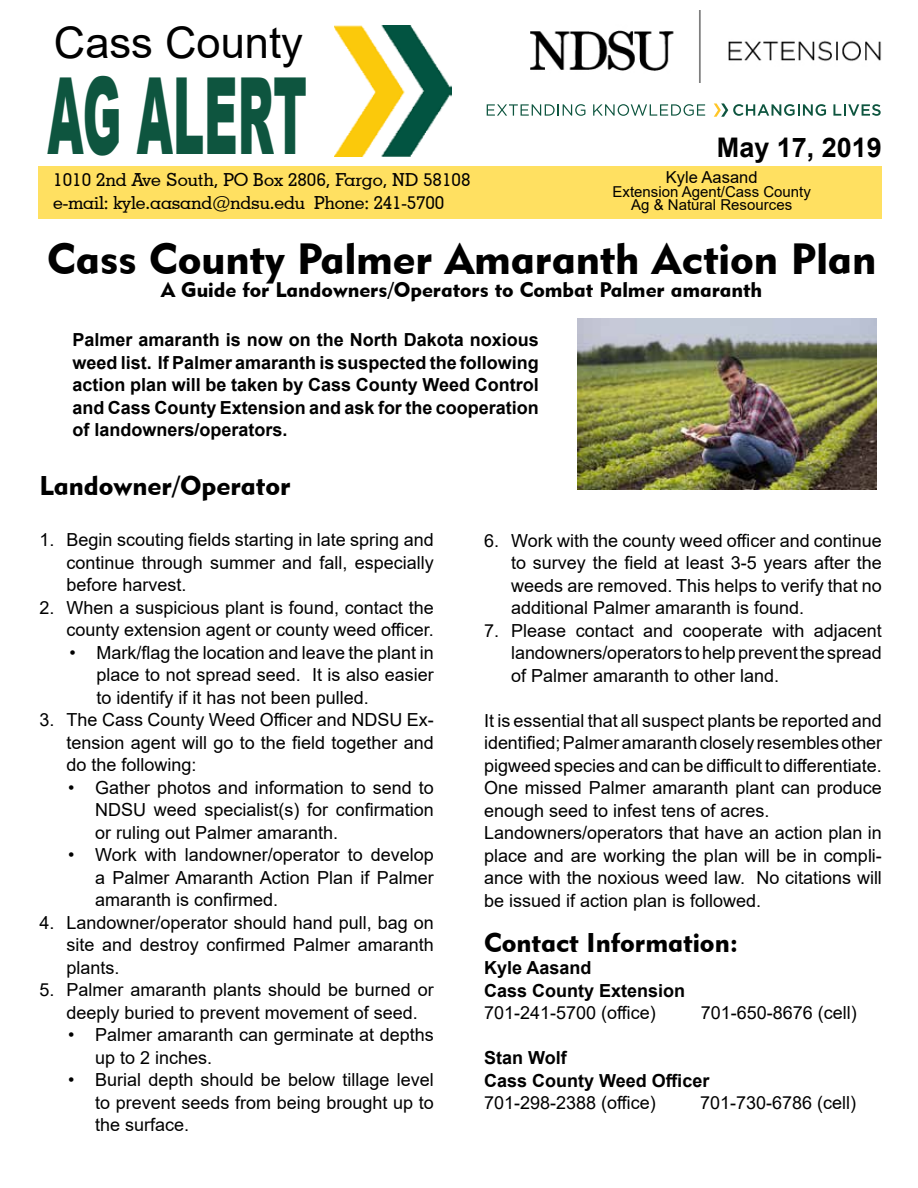
<style>
.page{position:relative;width:918px;height:1188px;background:#fff}
.page>*{position:absolute;margin:0;border:0;box-sizing:border-box;transform-origin:0 0}
.t1{font:900 106.5px "Arial";color:#0e553f;scale:.44 1}
.t2{font:43.5px "Geometric 415 BT Black A";color:#000}
.t3{font:43.5px "Arial";color:#000}
.t4{font:27px "Geometric 415 BT Black A";color:#000}
.t5{font:700 27px "Arial";color:#000}
.t6{font:21px "Geometric 415 BT Black A";color:#000}
.t7{font:18px/22.5px "Arial";color:#000;text-align:justify}
.t8{font:700 18px/22.5px "Arial";color:#000}
.t9{font:500 18px/22.5px "Geometric Slab 703 BT";letter-spacing:-.01em;color:#000}
.t10{font:16.5px "Arial";color:#000}
.t11{font:15px/13.5px "Arial";color:#000;text-align:center}
</style>
<div class="page">
<img style="left:530px;top:11px;width:351px;height:72px">
<div style="left:38px;top:166px;width:844px;height:52px;background:#ffe061"></div>
<svg style="left:487px;top:104px;width:98px;height:12px"></svg>
<svg style="left:593px;top:104px;width:112px;height:12px"></svg>
<svg style="left:833px;top:104px;width:48px;height:12px"></svg>
<svg style="left:714px;top:103px;width:112px;height:14px"></svg>
<img style="left:335px;top:26px;width:116px;height:130px">
<img style="left:578px;top:319px;width:299px;height:170px">
<h2 class="t3" style="left:54px;top:13px;width:250px">Cass County</h2>
<h1 class="t1" style="left:47px;top:38px;width:592px">AG ALERT</h1>
<p class="t9" style="left:53px;top:169px;width:419px">1010 2nd Ave South, PO Box 2806, Fargo, ND 58108 e-mail: kyle.aasand@ndsu.edu Phone: 241-5700</p>
<h3 class="t5" style="left:717px;top:129px;width:167px">May 17, 2019</h3>
<p class="t10" style="left:666px;top:166px;width:93px">Kyle Aasand</p>
<p class="t11" style="left:613px;top:185px;width:200px">Extension Agent/Cass County<br>Ag &amp; Natural Resources</p>
<h2 class="t2" style="left:47px;top:232px;width:830px">Cass County Palmer Amaranth Action Plan</h2>
<p class="t6" style="left:161px;top:277px;width:603px">A Guide for Landowners/Operators to Combat Palmer amaranth</p>
<p class="t8" style="left:73px;top:329px;width:468px;text-align:justify">Palmer amaranth is now on the North Dakota noxious weed list. If Palmer amaranth is suspected the following action plan will be taken by Cass County Weed Control and Cass County Extension and ask for the cooperation of landowners/operators.</p>
<h3 class="t4" style="left:40px;top:469px;width:253px">Landowner/Operator</h3>
<p class="t7" style="left:67px;top:529px;width:369px;text-indent:-27px">1. Begin scouting fields starting in late spring and continue through summer and fall, especially before harvest.</p>
<p class="t7" style="left:40px;top:596px;width:396px;text-align:right">2. When a suspicious plant is found, contact the county extension agent or county weed officer.</p>
<p class="t7" style="left:97px;top:641px;width:339px;text-indent:-27px">• Mark/flag the location and leave the plant in place to not spread seed. It is also easier to identify if it has not been pulled.</p>
<p class="t7" style="left:67px;top:709px;width:369px;text-indent:-27px">3. The Cass County Weed Officer and NDSU Ex&shy;tension agent will go to the field together and do the following:</p>
<p class="t7" style="left:95px;top:776px;width:340px;text-indent:-27px">• Gather photos and information to send to NDSU weed specialist(s) for confirmation or ruling out Palmer amaranth.</p>
<p class="t7" style="left:95px;top:844px;width:340px;text-indent:-27px">• Work with landowner/operator to develop a Palmer Amaranth Action Plan if Palmer amaranth is confirmed.</p>
<p class="t7" style="left:67px;top:911px;width:369px;text-indent:-27px">4. Landowner/operator should hand pull, bag on site and destroy confirmed Palmer amaranth plants.</p>
<p class="t7" style="left:67px;top:979px;width:369px;text-indent:-27px">5. Palmer amaranth plants should be burned or deeply buried to prevent movement of seed.</p>
<p class="t7" style="left:95px;top:1024px;width:340px;text-indent:-27px">• Palmer amaranth can germinate at depths up to 2 inches.</p>
<p class="t7" style="left:95px;top:1069px;width:340px;text-indent:-27px">• Burial depth should be below tillage level to prevent seeds from being brought up to the surface.</p>
<p class="t7" style="left:511px;top:529px;width:372px;text-indent:-27px">6. Work with the county weed officer and continue to survey the field at least 3-5 years after the weeds are removed. This helps to verify that no additional Palmer amaranth is found.</p>
<p class="t7" style="left:511px;top:619px;width:372px;text-indent:-27px">7. Please contact and cooperate with adjacent landowners/operators to help prevent the spread of Palmer amaranth to other land.</p>
<p class="t7" style="left:484px;top:709px;width:399px;text-align:left">It is essential that all suspect plants be reported and identified; Palmer amaranth closely resembles other pigweed species and can be difficult to differentiate.<br>One missed Palmer amaranth plant can produce enough seed to infest tens of acres.<br>Landowners/operators that have an action plan in place and are working the plan will be in compli&shy;ance with the noxious weed law. No citations will be issued if action plan is followed.</p>
<h3 class="t4" style="left:484px;top:926px;width:255px">Contact Information:</h3>
<p class="t8" style="left:484px;top:957px;width:203px">Kyle Aasand<br>Cass County Extension</p>
<p class="t7" style="left:484px;top:1002px;width:173px">701-241-5700 (office)</p>
<p class="t7" style="left:701px;top:1002px;width:158px">701-650-8676 (cell)</p>
<p class="t8" style="left:484px;top:1047px;width:227px">Stan Wolf<br>Cass County Weed Officer</p>
<p class="t7" style="left:484px;top:1092px;width:173px">701-298-2388 (office)</p>
<p class="t7" style="left:700px;top:1092px;width:158px">701-730-6786 (cell)</p>
</div>
